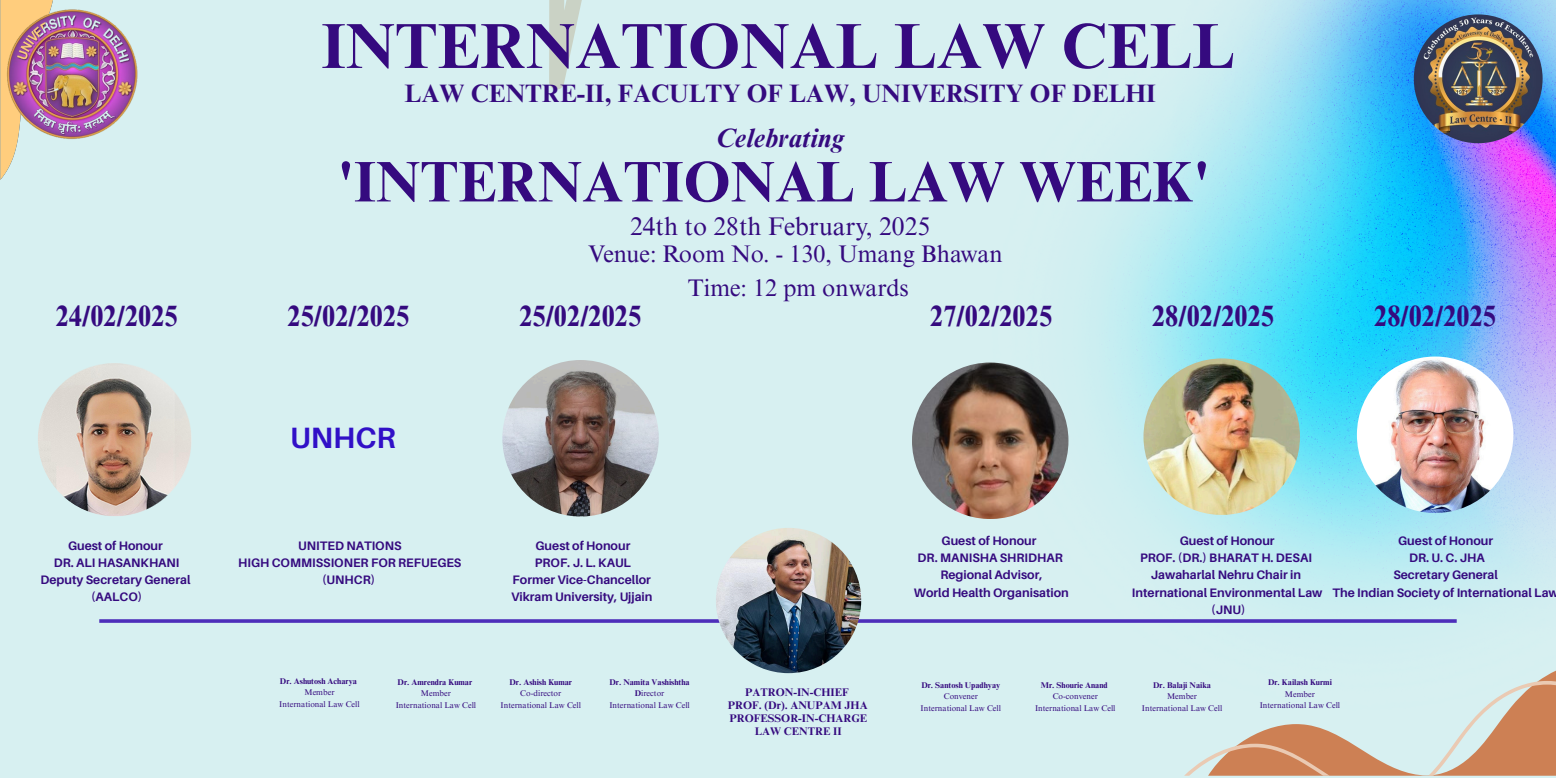
<style>
.page{position:relative;width:1556px;height:778px;background:#fff}
.page>*{position:absolute;margin:0;border:0;box-sizing:border-box;transform-origin:0 0}
.t1{font:700 63.72px "Times NRMT Pro";color:#350a7f}
.t2{font:700 57.3px "Times NRMT Pro";color:#350a7f}
.t3{font:700 condensed 29.4px "Times NRMT Pro";color:#350a7f}
.t4{font:700 29.4px "Aileron";color:#3110c7}
.t5{font:italic 700 26.46px "Times NRMT Pro";color:#350a7f}
.t6{font:25.5px "Times NRMT Pro";color:#350a7f}
.t7{font:700 25.2px "Times NRMT Pro";color:#350a7f}
.t8{font:24px "Times NRMT Pro";color:#350a7f}
.t9{font:700 12.3px "Aileron";color:#350a7f}
.t10{font:700 11.04px "Times NRMT Pro";color:#350a7f}
.t11{font:8.28px "Times NRMT Pro";color:#350a7f}
.t12{font:700 8.28px "Times NRMT Pro";color:#350a7f}
.s1{font-weight:700}
</style>
<div class="page">
<div style="left:0;top:0;width:1555px;height:778px;background:#d7f0f1"></div>
<img style="left:973px;top:0;width:582px;height:623px">
<svg style="left:1185px;top:671px;width:370px;height:104px"></svg>
<img style="left:38px;top:361px;width:155px;height:155px;border-radius:77px">
<img style="left:502px;top:360px;width:156px;height:156px;border-radius:77px">
<img style="left:1413px;top:14px;width:129px;height:129px;border-radius:64px">
<img style="left:0;top:0;width:53px;height:180px">
<img style="left:0;top:0;width:143px;height:143px;border-radius:71px">
<svg style="left:549px;top:0;width:33px;height:90px"></svg>
<svg style="left:99px;top:619px;width:1357px;height:4px;background:#5941bf"></svg>
<img style="left:716px;top:528px;width:145px;height:145px;border-radius:50%">
<img style="left:912px;top:362px;width:156px;height:157px;border-radius:77px">
<img style="left:1356px;top:356px;width:157px;height:157px;border-radius:77px">
<img style="left:1143px;top:358px;width:156px;height:157px;border-radius:77px">
<p class="t1" style="left:321px;top:22px;width:914px">INTERNATIONAL LAW CELL</p>
<p class="t7" style="left:404px;top:84px;width:752px">LAW CENTRE-II, FACULTY OF LAW, UNIVERSITY OF DELHI</p>
<p class="t5" style="left:716px;top:128px;width:130px">Celebrating</p>
<p class="t2" style="left:338px;top:160px;width:873px">'INTERNATIONAL LAW WEEK'</p>
<p class="t6" style="left:630px;top:216px;width:301px">24th to 28th February, 2025</p>
<p class="t8" style="left:588px;top:245px;width:416px">Venue: Room No. - 130, Umang Bhawan</p>
<p class="t8" style="left:687px;top:278px;width:222px">Time: 12 pm onwards</p>
<p class="t3" style="left:56px;top:305px;width:123px">24/02/2025</p>
<p class="t3" style="left:287px;top:305px;width:123px">25/02/2025</p>
<p class="t3" style="left:519px;top:305px;width:123px">25/02/2025</p>
<p class="t3" style="left:930px;top:305px;width:123px">27/02/2025</p>
<p class="t3" style="left:1152px;top:305px;width:123px">28/02/2025</p>
<p class="t3" style="left:1373px;top:305px;width:123px">28/02/2025</p>
<p class="t9" style="left:68px;top:538px;width:96px">Guest of Honour</p>
<p class="t9" style="left:54px;top:555px;width:127px">DR. ALI HASANKHANI</p>
<p class="t9" style="left:40px;top:572px;width:151px">Deputy Secretary General</p>
<p class="t9" style="left:91px;top:589px;width:53px">(AALCO)</p>
<p class="t4" style="left:290px;top:419px;width:107px">UNHCR</p>
<p class="t9" style="left:298px;top:538px;width:105px">UNITED NATIONS</p>
<p class="t9" style="left:238px;top:555px;width:225px">HIGH COMMISSIONER FOR REFUEGES</p>
<p class="t9" style="left:322px;top:572px;width:55px">(UNHCR)</p>
<p class="t9" style="left:535px;top:538px;width:96px">Guest of Honour</p>
<p class="t9" style="left:535px;top:555px;width:98px">PROF. J. L. KAUL</p>
<p class="t9" style="left:512px;top:572px;width:140px">Former Vice-Chancellor</p>
<p class="t9" style="left:511px;top:589px;width:143px">Vikram University, Ujjain</p>
<p class="t9" style="left:941px;top:533px;width:96px">Guest of Honour</p>
<p class="t9" style="left:917px;top:550px;width:147px">DR. MANISHA SHRIDHAR</p>
<p class="t9" style="left:940px;top:567px;width:103px">Regional Advisor,</p>
<p class="t9" style="left:914px;top:584px;width:156px">World Health Organisation</p>
<p class="t9" style="left:1179px;top:533px;width:96px">Guest of Honour</p>
<p class="t9" style="left:1140px;top:550px;width:173px">PROF. (DR.) BHARAT H. DESAI</p>
<p class="t9" style="left:1150px;top:567px;width:152px">Jawaharlal Nehru Chair in</p>
<p class="t9" style="left:1131px;top:584px;width:192px">International Environmental Law</p>
<p class="t9" style="left:1211px;top:601px;width:36px">(JNU)</p>
<p class="t9" style="left:1398px;top:533px;width:96px">Guest of Honour</p>
<p class="t9" style="left:1408px;top:550px;width:77px">DR. U. C. JHA</p>
<p class="t9" style="left:1393px;top:567px;width:106px">Secretary General</p>
<p class="t9" style="left:1332px;top:584px;width:228px">The Indian Society of International Law</p>
<h4 class="t12" style="left:280px;top:678px;width:78px">Dr. Ashutosh Acharya</h4>
<h4 class="t11" style="left:304px;top:689px;width:32px">Member</h4>
<p class="t11" style="left:279px;top:700px;width:82px">International Law Cell</p>
<p class="t12" style="left:397px;top:679px;width:76px">Dr. Amrendra Kumar</p>
<p class="t11" style="left:421px;top:690px;width:32px">Member</p>
<h3 class="t11" style="left:396px;top:701px;width:82px">International Law Cell</h3>
<h1 class="t12" style="left:509px;top:679px;width:64px">Dr. Ashish Kumar</h1>
<h5 class="t11" style="left:520px;top:690px;width:43px">Co-director</h5>
<h6 class="t11" style="left:500px;top:701px;width:82px">International Law Cell</h6>
<p class="t12" style="left:609px;top:679px;width:82px">Dr. Namita Vashishtha</p>
<p class="t11" style="left:634px;top:690px;width:31px"><span class="s1">D</span>irector</p>
<p class="t11" style="left:609px;top:701px;width:82px">International Law Cell</p>
<p class="t10" style="left:745px;top:688px;width:105px">PATRON-IN-CHIEF</p>
<p class="t10" style="left:727px;top:701px;width:141px">PROF. (Dr). ANUPAM JHA</p>
<p class="t10" style="left:729px;top:714px;width:139px">PROFESSOR-IN-CHARGE</p>
<p class="t10" style="left:755px;top:727px;width:88px">LAW CENTRE II</p>
<h2 class="t12" style="left:921px;top:682px;width:80px">Dr. Santosh Upadhyay</h2>
<p class="t11" style="left:943px;top:693px;width:36px">Convener</p>
<p class="t11" style="left:920px;top:705px;width:82px">International Law Cell</p>
<p class="t12" style="left:1040px;top:682px;width:68px">Mr. Shourie Anand</p>
<h4 class="t11" style="left:1052px;top:693px;width:47px">Co-convener</h4>
<h4 class="t11" style="left:1035px;top:705px;width:82px">International Law Cell</h4>
<p class="t12" style="left:1153px;top:682px;width:59px">Dr. Balaji Naika</p>
<p class="t11" style="left:1167px;top:693px;width:32px">Member</p>
<p class="t11" style="left:1141px;top:705px;width:82px">International Law Cell</p>
<p class="t12" style="left:1267px;top:679px;width:65px">Dr. Kailash Kurmi</p>
<p class="t11" style="left:1284px;top:691px;width:32px">Member</p>
<p class="t11" style="left:1259px;top:702px;width:82px">International Law Cell</p>
</div>
